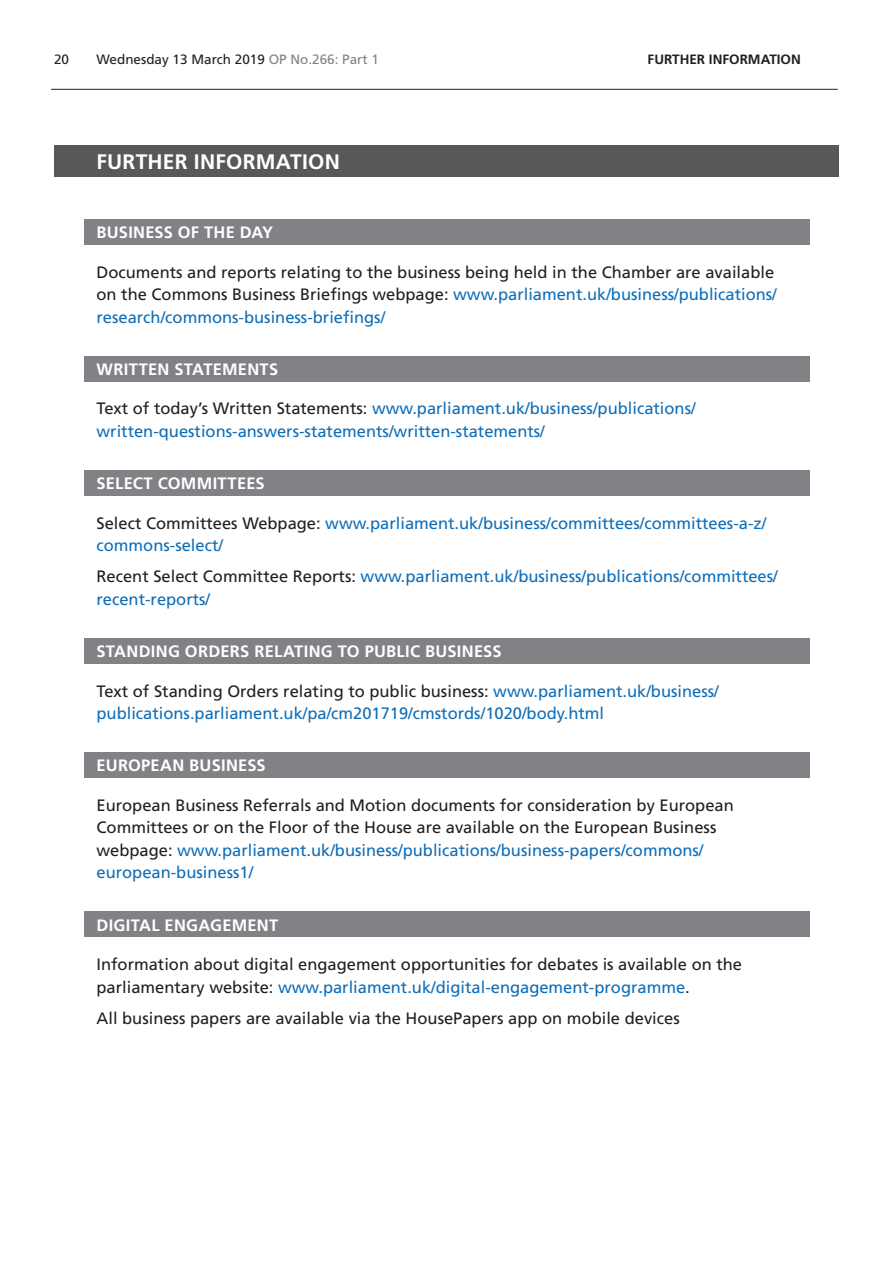
<style>
.page{position:relative;width:893px;height:1263px;background:#fff}
.page>*{position:absolute;margin:0;border:0;box-sizing:border-box;transform-origin:0 0}
.Heading1Grey{font:700 21px "Frutiger LT Std";letter-spacing:.01em;color:#fff}
.t1{font:16.5px/22.5px "Frutiger LT Std";color:#231f20}
.t2{font:16.5px/22.5px "Frutiger LT Std";color:#0f6eb8}
.Heading2Grey{font:700 16.5px "Frutiger LT Std";letter-spacing:.015em;color:#fff}
.t3{font:13.5px "Frutiger LT Std";color:#231f20}
.t4{font:700 13.5px "Frutiger LT Std";color:#231f20}
.s1{color:#808285}
.s2{color:#0f6eb8}
.s3{color:#231f20}
</style>
<div class="page">
<hr style="left:51px;top:89px;width:787px;height:1px;background:#231f20">
<div style="left:54px;top:146px;width:785px;height:31px;background:#57585a"></div>
<div style="left:84px;top:219px;width:725px;height:25px;background:#808285"></div>
<div style="left:84px;top:356px;width:725px;height:25px;background:#808285"></div>
<div style="left:84px;top:470px;width:725px;height:25px;background:#808285"></div>
<div style="left:84px;top:638px;width:725px;height:25px;background:#808285"></div>
<div style="left:84px;top:752px;width:725px;height:25px;background:#808285"></div>
<div style="left:84px;top:912px;width:725px;height:25px;background:#808285"></div>
<p class="t3" style="left:54px;top:52px;width:17px">20</p>
<p class="t3" style="left:97px;top:52px;width:284px">Wednesday 13 March 2019 <span class="s1">OP No.266: Part 1</span></p>
<p class="t4" style="left:648px;top:52px;width:16px">FURTHER</p>
<p class="t4" style="left:709px;top:52px;width:40px">INFORMATI</p>
<p class="t4" style="left:781px;top:52px;width:20px">ON</p>
<h2 class="Heading1Grey" style="left:97px;top:149px;width:245px">FURTHER INFORMATION</h2>
<h2 class="Heading2Grey" style="left:97px;top:223px;width:178px">BUSINESS OF THE DAY</h2>
<p class="t1" style="left:97px;top:261px;width:682px">Documents and reports relating to the business being held in the Chamber are available on the Commons Business Briefings webpage: <span class="s2">www.parliament.uk/business/publications/ research/commons-business-briefings/</span></p>
<h2 class="Heading2Grey" style="left:97px;top:359px;width:183px">WRITTEN STATEMENTS</h2>
<p class="t2" style="left:97px;top:397px;width:601px"><span class="s3">Text of today’s Written Statements:</span> www.parliament.uk/business/publications/ written-questions-answers-statements/written-statements/</p>
<h2 class="Heading2Grey" style="left:97px;top:474px;width:170px">SELECT COMMITTEES</h2>
<p class="t2" style="left:97px;top:512px;width:671px"><span class="s3">Select Committees Webpage:</span> www.parliament.uk/business/committees/committees-a-z/ commons-select/</p>
<p class="t2" style="left:97px;top:565px;width:683px"><span class="s3">Recent Select Committee Reports:</span> www.parliament.uk/business/publications/committees/ recent-reports/</p>
<h2 class="Heading2Grey" style="left:97px;top:641px;width:406px">STANDING ORDERS RELATING TO PUBLIC BUSINESS</h2>
<p class="t2" style="left:97px;top:680px;width:624px"><span class="s3">Text of Standing Orders relating to public business:</span> www.parliament.uk/business/ publications.parliament.uk/pa/cm201719/cmstords/1020/body.html</p>
<h2 class="Heading2Grey" style="left:97px;top:756px;width:171px">EUROPEAN BUSINESS</h2>
<p class="t1" style="left:97px;top:794px;width:639px">European Business Referrals and Motion documents for consideration by European Committees or on the Floor of the House are available on the European Business webpage: <span class="s2">www.parliament.uk/business/publications/business-papers/commons/ european-business1/</span></p>
<h2 class="Heading2Grey" style="left:97px;top:915px;width:183px">DIGITAL ENGAGEMENT</h2>
<p class="t1" style="left:97px;top:953px;width:647px">Information about digital engagement opportunities for debates is available on the parliamentary website: <span class="s2">www.parliament.uk/digital-engagement-programme</span>.</p>
<p class="t1" style="left:97px;top:1007px;width:585px">All business papers are available via the HousePapers app on mobile devices</p>
</div>
